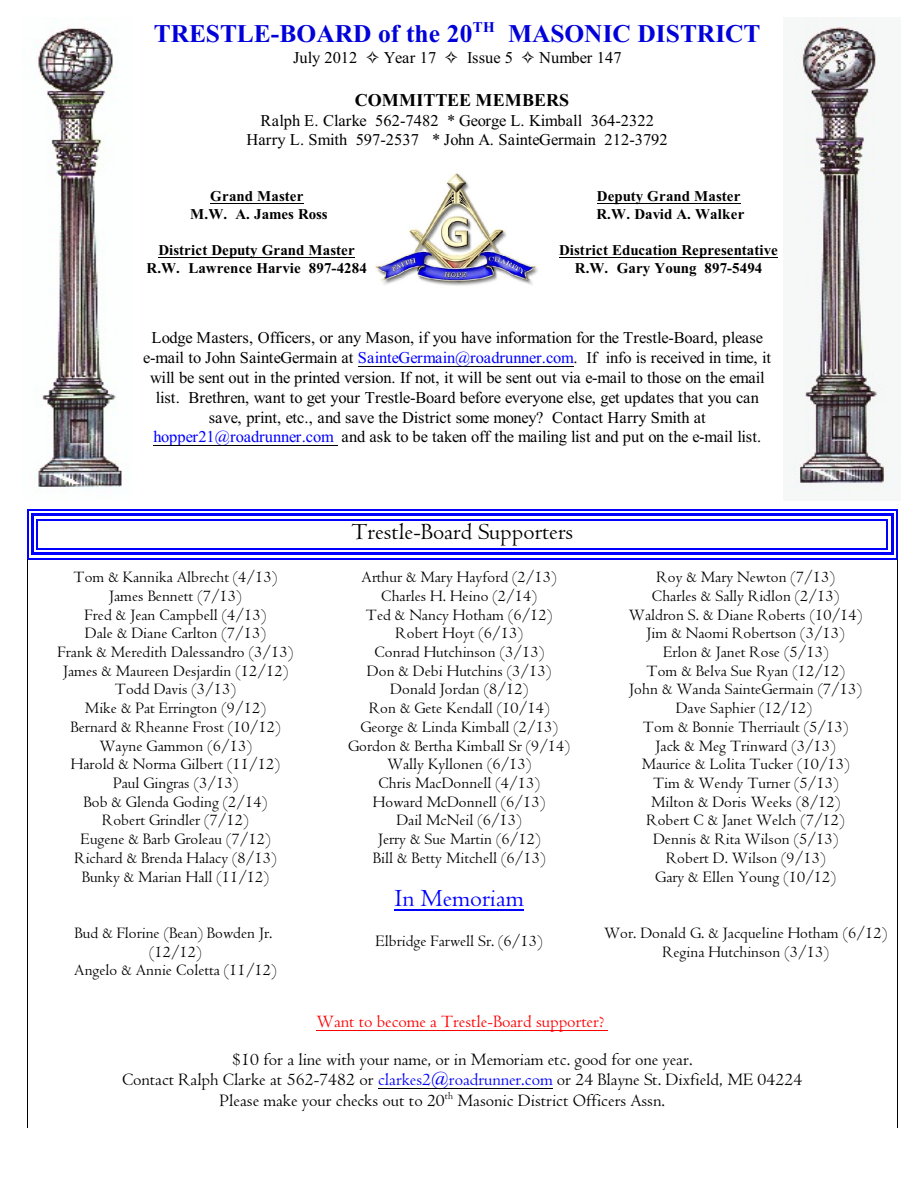
<style>
.page{position:relative;width:918px;height:1188px;background:#fff}
.page>*{position:absolute;margin:0;border:0;box-sizing:border-box;transform-origin:0 0}
.t1{font:700 25.5px "Times New Roman";color:#0000d9}
.t2{font:italic 25.5px "Centaur";color:#00f}
.t3{font:24px "Centaur";letter-spacing:.005em;color:#000}
.t4{font:18px "Centaur";letter-spacing:-.005em;color:#000}
.t5{font:italic 18px "Centaur";color:#f00}
.t6{font:700 18px "Times New Roman";color:#000}
.t7{font:16.5px/18.8px "Centaur";color:#000;text-align:center}
.t8{font:16.5px/19.8px "Times New Roman";letter-spacing:-.01em;color:#000;text-align:center}
.t9{font:700 15px/18px "Times New Roman";letter-spacing:.005em;color:#000;text-align:center}
.t10{font:700 15px "Times New Roman";color:#0000d9}
.t11{font:10.5px "Centaur";color:#000}
.s1{color:#00f}
</style>
<div class="page">
<hr style="left:37px;top:519px;width:1px;height:30px;background:#00f">
<hr style="left:887px;top:519px;width:1px;height:30px;background:#00f">
<hr style="left:37px;top:519px;width:851px;height:1px;background:#00f">
<hr style="left:37px;top:548px;width:851px;height:1px;background:#00f">
<hr style="left:31px;top:513px;width:2px;height:42px;background:#00f">
<hr style="left:891px;top:513px;width:3px;height:42px;background:#00f">
<hr style="left:31px;top:513px;width:862px;height:3px;background:#00f">
<hr style="left:31px;top:553px;width:862px;height:2px;background:#00f">
<hr style="left:27px;top:509px;width:1px;height:50px;background:#00f">
<hr style="left:896px;top:509px;width:1px;height:50px;background:#00f">
<hr style="left:27px;top:509px;width:870px;height:1px;background:#00f">
<hr style="left:27px;top:558px;width:870px;height:1px;background:#00f">
<hr style="left:358px;top:366px;width:215px;height:1px;background:#000">
<hr style="left:153px;top:445px;width:185px;height:1px;background:#000">
<hr style="left:395px;top:910px;width:129px;height:1px;background:#00f">
<hr style="left:316px;top:1030px;width:292px;height:1px;background:#f00">
<hr style="left:378px;top:1088px;width:175px;height:1px;background:#000">
<hr style="left:210px;top:203px;width:93px;height:1px;background:#000">
<hr style="left:158px;top:257px;width:197px;height:1px;background:#000">
<hr style="left:597px;top:203px;width:144px;height:1px;background:#000">
<hr style="left:559px;top:257px;width:219px;height:1px;background:#000">
<img style="left:783px;top:17px;width:115px;height:481px">
<img style="left:38px;top:28px;width:84px;height:461px">
<img style="left:375px;top:173px;width:163px;height:113px">
<p class="t10" style="left:473px;top:22px;width:24px">TH</p>
<h1 class="t1" style="left:154px;top:24px;width:320px">TRESTLE-BOARD of the 20</h1>
<h1 class="t1" style="left:508px;top:24px;width:254px">MASONIC DISTRICT</h1>
<p class="t8" style="left:293px;top:50px;width:66px">July 2012</p>
<p class="t8" style="left:384px;top:50px;width:54px">Year 17</p>
<p class="t8" style="left:467px;top:50px;width:47px">Issue 5</p>
<p class="t8" style="left:539px;top:50px;width:84px">Number 147</p>
<p class="t6" style="left:355px;top:94px;width:216px">COMMITTEE MEMBERS</p>
<p class="t8" style="left:247px;top:112px;width:423px">Ralph E. Clarke 562-7482 * George L. Kimball 364-2322<br>Harry L. Smith 597-2537 * John A. SainteGermain 212-3792</p>
<p class="t9" style="left:190px;top:188px;width:139px">Grand Master<br>M.W. A. James Ross</p>
<p class="t9" style="left:147px;top:242px;width:222px">District Deputy Grand Master<br>R.W. Lawrence Harvie 897-4284</p>
<p class="t9" style="left:597px;top:188px;width:149px;text-align:left">Deputy Grand Master<br>R.W. David A. Walker</p>
<p class="t9" style="left:559px;top:242px;width:220px">District Education Representative<br>R.W. Gary Young 897-5494</p>
<p class="t8" style="left:143px;top:330px;width:629px">Lodge Masters, Officers, or any Mason, if you have information for the Trestle-Board, please e-mail to John SainteGermain at <span class="s1">SainteGermain@roadrunner.com</span>. If info is received in time, it will be sent out in the printed version. If not, it will be sent out via e-mail to those on the email list. Brethren, want to get your Trestle-Board before everyone else, get updates that you can save, print, etc., and save the District some money? Contact Harry Smith at <span class="s1">hopper21@roadrunner.com</span> and ask to be taken off the mailing list and put on the e-mail list.</p>
<p class="t7" style="left:58px;top:569px;width:237px">Tom &amp; Kannika Albrecht (4/13)<br>James Bennett (7/13)<br>Fred &amp; Jean Campbell (4/13)<br>Dale &amp; Diane Carlton (7/13)<br>Frank &amp; Meredith Dalessandro (3/13)<br>James &amp; Maureen Desjardin (12/12)<br>Todd Davis (3/13)<br>Mike &amp; Pat Errington (9/12)<br>Bernard &amp; Rheanne Frost (10/12)<br>Wayne Gammon (6/13)<br>Harold &amp; Norma Gilbert (11/12)<br>Paul Gingras (3/13)<br>Bob &amp; Glenda Goding (2/14)<br>Robert Grindler (7/12)<br>Eugene &amp; Barb Groleau (7/12)<br>Richard &amp; Brenda Halacy (8/13)<br>Bunky &amp; Marian Hall (11/12)</p>
<p class="t7" style="left:74px;top:925px;width:204px">Bud &amp; Florine (Bean) Bowden Jr. (12/12)<br>Angelo &amp; Annie Coletta (11/12)</p>
<h2 class="t3" style="left:351px;top:523px;width:224px">Trestle-Board Supporters</h2>
<p class="t7" style="left:348px;top:569px;width:223px">Arthur &amp; Mary Hayford (2/13)<br>Charles H. Heino (2/14)<br>Ted &amp; Nancy Hotham (6/12)<br>Robert Hoyt (6/13)<br>Conrad Hutchinson (3/13)<br>Don &amp; Debi Hutchins (3/13)<br>Donald Jordan (8/12)<br>Ron &amp; Gete Kendall (10/14)<br>George &amp; Linda Kimball (2/13)<br>Gordon &amp; Bertha Kimball Sr (9/14)<br>Wally Kyllonen (6/13)<br>Chris MacDonnell (4/13)<br>Howard McDonnell (6/13)<br>Dail McNeil (6/13)<br>Jerry &amp; Sue Martin (6/12)<br>Bill &amp; Betty Mitchell (6/13)</p>
<h1 class="t2" style="left:395px;top:889px;width:131px">In Memoriam</h1>
<p class="t7" style="left:375px;top:934px;width:169px">Elbridge Farwell Sr. (6/13)</p>
<p class="t7" style="left:629px;top:569px;width:235px">Roy &amp; Mary Newton (7/13)<br>Charles &amp; Sally Ridlon (2/13)<br>Waldron S. &amp; Diane Roberts (10/14)<br>Jim &amp; Naomi Robertson (3/13)<br>Erlon &amp; Janet Rose (5/13)<br>Tom &amp; Belva Sue Ryan (12/12)<br>John &amp; Wanda SainteGermain (7/13)<br>Dave Saphier (12/12)<br>Tom &amp; Bonnie Therriault (5/13)<br>Jack &amp; Meg Trinward (3/13)<br>Maurice &amp; Lolita Tucker (10/13)<br>Tim &amp; Wendy Turner (5/13)<br>Milton &amp; Doris Weeks (8/12)<br>Robert C &amp; Janet Welch (7/12)<br>Dennis &amp; Rita Wilson (5/13)<br>Robert D. Wilson (9/13)<br>Gary &amp; Ellen Young (10/12)</p>
<p class="t7" style="left:604px;top:925px;width:285px">Wor. Donald G. &amp; Jacqueline Hotham (6/12)<br>Regina Hutchinson (3/13)</p>
<p class="t5" style="left:316px;top:1015px;width:289px">Want to become a Trestle-Board supporter?</p>
<p class="t4" style="left:232px;top:1053px;width:462px">$10 for a line with your name, or in Memoriam etc. good for one year.</p>
<p class="t4" style="left:122px;top:1073px;width:682px">Contact Ralph Clarke at 562-7482 or <span class="s1">clarkes2@roadrunner.com</span> or 24 Blayne St. Dixfield, ME 04224</p>
<p class="t4" style="left:220px;top:1094px;width:447px">Please make your checks out to 20 Masonic District Officers Assn.</p>
<p class="t11" style="left:445px;top:1092px;width:10px">th</p>
</div>
